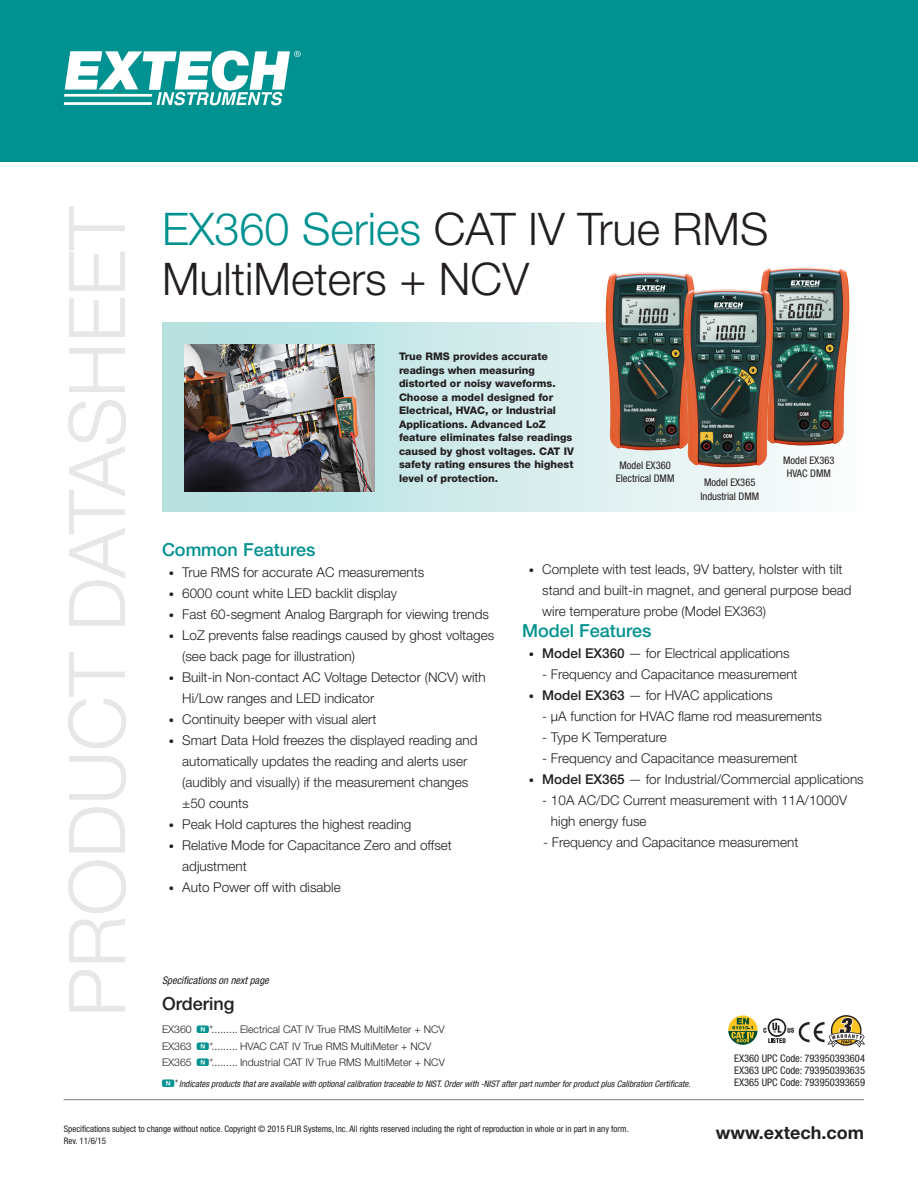
<style>
.page{position:relative;width:918px;height:1188px;background:#fff}
.page>*{position:absolute;margin:0;border:0;box-sizing:border-box;transform-origin:0 0}
.t1{font:300 78px "Helvetica Neue LT";color:#e6e7e9}
.t2{font:300 45px/49.5px "Helvetica Neue LT";color:#231f20}
.t3{font:500 18px "Helvetica Neue LT";color:#009290}
.t4{font:700 18px "Helvetica Neue LT";color:#231f20}
.t5{font:500 18px "Helvetica Neue LT";color:#231f20}
.t6{font:300 13.5px/21px "Helvetica Neue LT";color:#231f20}
.t7{font:800 10.5px/13.5px "Helvetica Neue LT";color:#231f20}
.t8{font:300 10.5px "Helvetica Neue LT";color:#231f20}
.t9{font:condensed 10.5px "Helvetica Neue LT";color:#231f20}
.t10{font:italic condensed 10.5px "Helvetica Neue LT";color:#231f20}
.t11{font:condensed 9px/12px "Helvetica Neue LT";color:#231f20}
.t12{font:italic condensed 9px "Helvetica Neue LT";color:#231f20}
.s1{color:#009290}
.s2{font-size:10.5px}
.s3{font-weight:500}
.s4{font-family:"Deutsche Bahn AG Six";font-weight:400;color:#009290}
.s5{font-family:"Deutsche Bahn AG Six";font-style:normal;font-stretch:normal;font-size:10.5px;color:#009290}
.s6{font-weight:300;font-style:normal;font-stretch:normal;font-size:10.5px}
</style>
<div class="page">
<div style="left:0;top:0;width:918px;height:162px;background:#009290"></div>
<svg style="left:64px;top:51px;width:237px;height:54px"></svg>
<hr style="left:64px;top:1099px;width:800px;height:1px;background:#939598">
<svg style="left:162px;top:323px;width:631px;height:189px;background:#d0e9e9"></svg>
<img style="left:606px;top:272px;width:89px;height:179px">
<img style="left:760px;top:268px;width:90px;height:178px">
<img style="left:683px;top:289px;width:92px;height:179px">
<img style="left:185px;top:344px;width:190px;height:147px">
<svg style="left:728px;top:1015px;width:137px;height:33px"></svg>
<p class="t1" style="left:50px;top:1017px;width:812px;rotate:-90deg">PRODUCT DATASHEET</p>
<p class="t2" style="left:162px;top:204px;width:608px"><span class="s1">EX360 Series</span> CAT IV True RMS<br>MultiMeters + NCV</p>
<p class="t7" style="left:399px;top:350px;width:176px">True RMS provides accurate readings when measuring distorted or noisy waveforms.<br>Choose a model designed for<br>Electrical, HVAC, or Industrial<br>Applications. Advanced LoZ feature eliminates false readings caused by ghost voltages. CAT IV safety rating ensures the highest level of protection.</p>
<p class="t9" style="left:783px;top:454px;width:53px">Model EX363</p>
<p class="t9" style="left:787px;top:467px;width:45px">HVAC DMM</p>
<p class="t9" style="left:620px;top:459px;width:53px">Model EX360</p>
<p class="t9" style="left:616px;top:472px;width:60px">Electrical DMM</p>
<p class="t9" style="left:704px;top:476px;width:53px">Model EX365</p>
<p class="t9" style="left:700px;top:490px;width:60px">Industrial DMM</p>
<p class="t3" style="left:162px;top:539px;width:155px">Common Features</p>
<p class="t6" style="left:169px;top:561px;width:257px"><span class="s2">•</span> True RMS for accurate AC measurements</p>
<p class="t6" style="left:169px;top:582px;width:230px"><span class="s2">•</span> 6000 count white LED backlit display</p>
<p class="t6" style="left:169px;top:603px;width:322px"><span class="s2">•</span> Fast 60-segment Analog Bargraph for viewing trends</p>
<p class="t6" style="left:182px;top:624px;width:314px;text-indent:-14px"><span class="s2">•</span> LoZ prevents false readings caused by ghost voltages (see back page for illustration)</p>
<p class="t6" style="left:182px;top:666px;width:305px;text-indent:-14px"><span class="s2">•</span> Built-in Non-contact AC Voltage Detector (NCV) with<br>Hi/Low ranges and LED indicator</p>
<p class="t6" style="left:169px;top:708px;width:209px"><span class="s2">•</span> Continuity beeper with visual alert</p>
<p class="t6" style="left:182px;top:729px;width:297px;text-indent:-14px"><span class="s2">•</span> Smart Data Hold freezes the displayed reading and automatically updates the reading and alerts user (audibly and visually) if the measurement changes ±50 counts</p>
<p class="t6" style="left:169px;top:813px;width:244px"><span class="s2">•</span> Peak Hold captures the highest reading</p>
<p class="t6" style="left:182px;top:834px;width:271px;text-indent:-14px"><span class="s2">•</span> Relative Mode for Capacitance Zero and offset adjustment</p>
<p class="t6" style="left:169px;top:876px;width:174px"><span class="s2">•</span> Auto Power off with disable</p>
<p class="t6" style="left:542px;top:558px;width:311px;text-indent:-14px"><span class="s2">•</span> Complete with test leads, 9V battery, holster with tilt stand and built-in magnet, and general purpose bead wire temperature probe (Model EX363)</p>
<p class="t3" style="left:522px;top:619px;width:131px">Model Features</p>
<p class="t6" style="left:529px;top:642px;width:262px"><span class="s2">•</span> <span class="s3">Model EX360</span> — for Electrical applications</p>
<p class="t6" style="left:542px;top:663px;width:257px">- Frequency and Capacitance measurement</p>
<p class="t6" style="left:529px;top:684px;width:245px"><span class="s2">•</span> <span class="s3">Model EX363</span> — for HVAC applications</p>
<p class="t6" style="left:542px;top:705px;width:281px">- µA function for HVAC flame rod measurements</p>
<p class="t6" style="left:542px;top:726px;width:126px">- Type K Temperature</p>
<p class="t6" style="left:542px;top:747px;width:257px">- Frequency and Capacitance measurement</p>
<p class="t6" style="left:529px;top:768px;width:337px"><span class="s2">•</span> <span class="s3">Model EX365</span> — for Industrial/Commercial applications</p>
<p class="t6" style="left:551px;top:789px;width:298px;text-indent:-9px">- 10A AC/DC Current measurement with 11A/1000V high energy fuse</p>
<p class="t6" style="left:543px;top:831px;width:257px">- Frequency and Capacitance measurement</p>
<p class="t10" style="left:162px;top:975px;width:108px">Specifications on next page</p>
<p class="t5" style="left:162px;top:993px;width:74px">Ordering</p>
<p class="t8" style="left:162px;top:1023px;width:284px">EX360 <span class="s4">N</span> *......... Electrical CAT IV True RMS MultiMeter + NCV</p>
<p class="t8" style="left:162px;top:1039px;width:271px">EX363 <span class="s4">N</span> *......... HVAC CAT IV True RMS MultiMeter + NCV</p>
<p class="t8" style="left:162px;top:1056px;width:284px">EX365 <span class="s4">N</span> *......... Industrial CAT IV True RMS MultiMeter + NCV</p>
<p class="t9" style="left:734px;top:1052px;width:132px">EX360 UPC Code: 793950393604</p>
<p class="t9" style="left:734px;top:1064px;width:132px">EX363 UPC Code: 793950393635</p>
<p class="t9" style="left:734px;top:1076px;width:132px">EX365 UPC Code: 793950393659</p>
<p class="t12" style="left:162px;top:1078px;width:530px"><span class="s5">N</span> <span class="s6">*</span>Indicates products that are available with optional calibration traceable to NIST. Order with -NIST after part number for product plus Calibration Certificate.</p>
<p class="t11" style="left:64px;top:1123px;width:567px">Specifications subject to change without notice. Copyright © 2015 FLIR Systems, Inc. All rights reserved including the right of reproduction in whole or in part in any form.<br>Rev. 11/6/15</p>
<p class="t4" style="left:716px;top:1122px;width:150px">www.extech.com</p>
</div>
